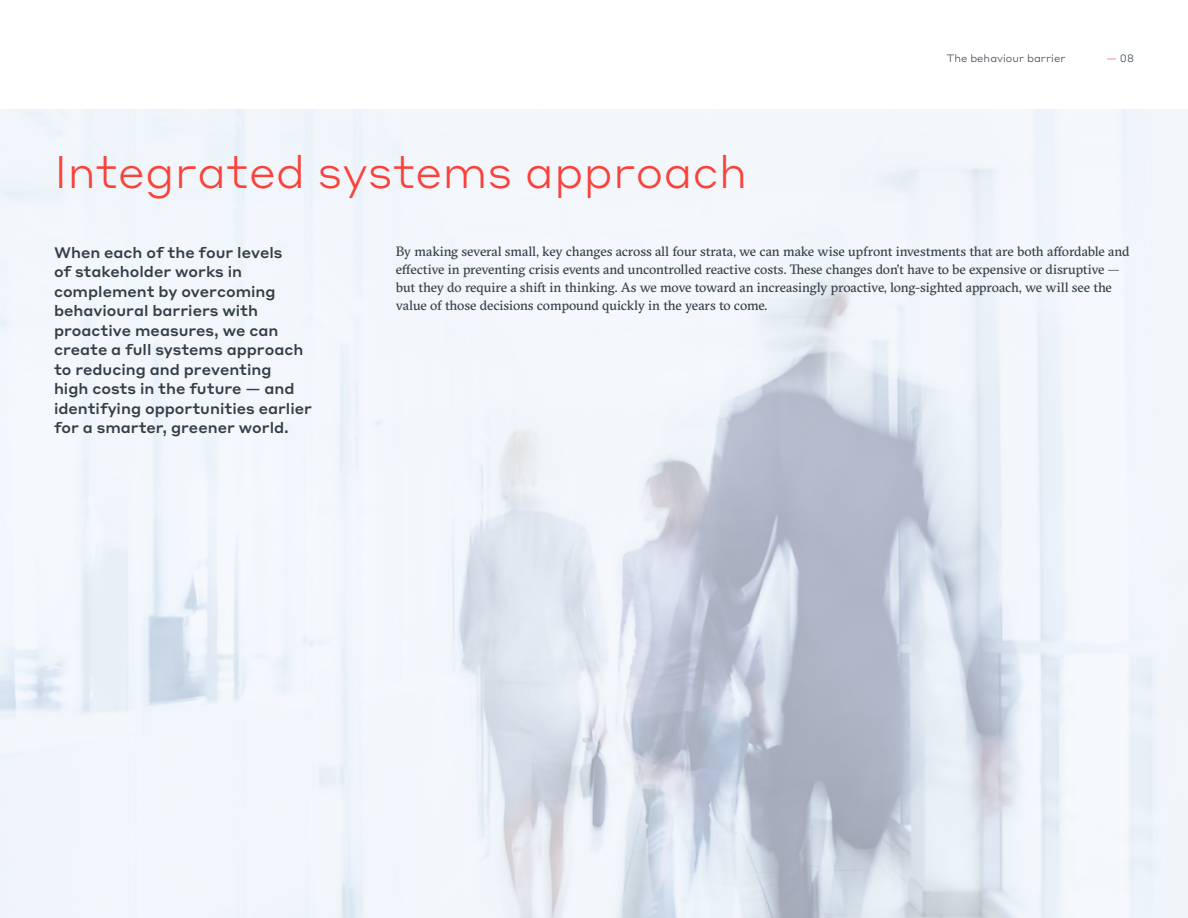
<style>
.page{position:relative;width:1188px;height:918px;background:#fff}
.page>*{position:absolute;margin:0;border:0;box-sizing:border-box;transform-origin:0 0}
.Heading_1{font:300 45px "Styrene A";color:#f9423a}
.Intro_-_Medium{font:500 15px/19.5px "Styrene A";color:#333e48}
.Body{font:13.5px/18px "GT Sectra";letter-spacing:-.01em;color:#333e48}
.t1{font:300 10.5px "Styrene A";color:#333e48}
.s1{color:#f9423a}
</style>
<div class="page">
<hr style="left:0;top:109px;width:1188px;height:1px;background:#f9423a">
<img style="left:0;top:110px;width:1188px;height:808px">
<p class="Heading_1" style="left:54px;top:135px;width:695px">Integrated systems approach</p>
<p class="t1" style="left:947px;top:50px;width:121px">The behaviour barrier</p>
<p class="t1" style="left:1107px;top:50px;width:29px"><span class="s1">—</span> 08</p>
<p class="Intro_-_Medium" style="left:54px;top:241px;width:260px">When each of the four levels<br>of stakeholder works in complement by overcoming behavioural barriers with proactive measures, we can create a full systems approach to reducing and preventing<br>high costs in the future — and identifying opportunities earlier for a smarter, greener world.</p>
<p class="Body" style="left:396px;top:243px;width:735px">By making several small, key changes across all four strata, we can make wise upfront investments that are both affordable and effective in preventing crisis events and uncontrolled reactive costs. These changes don’t have to be expensive or disruptive — but they do require a shift in thinking. As we move toward an increasingly proactive, long-sighted approach, we will see the value of those decisions compound quickly in the years to come.</p>
</div>
